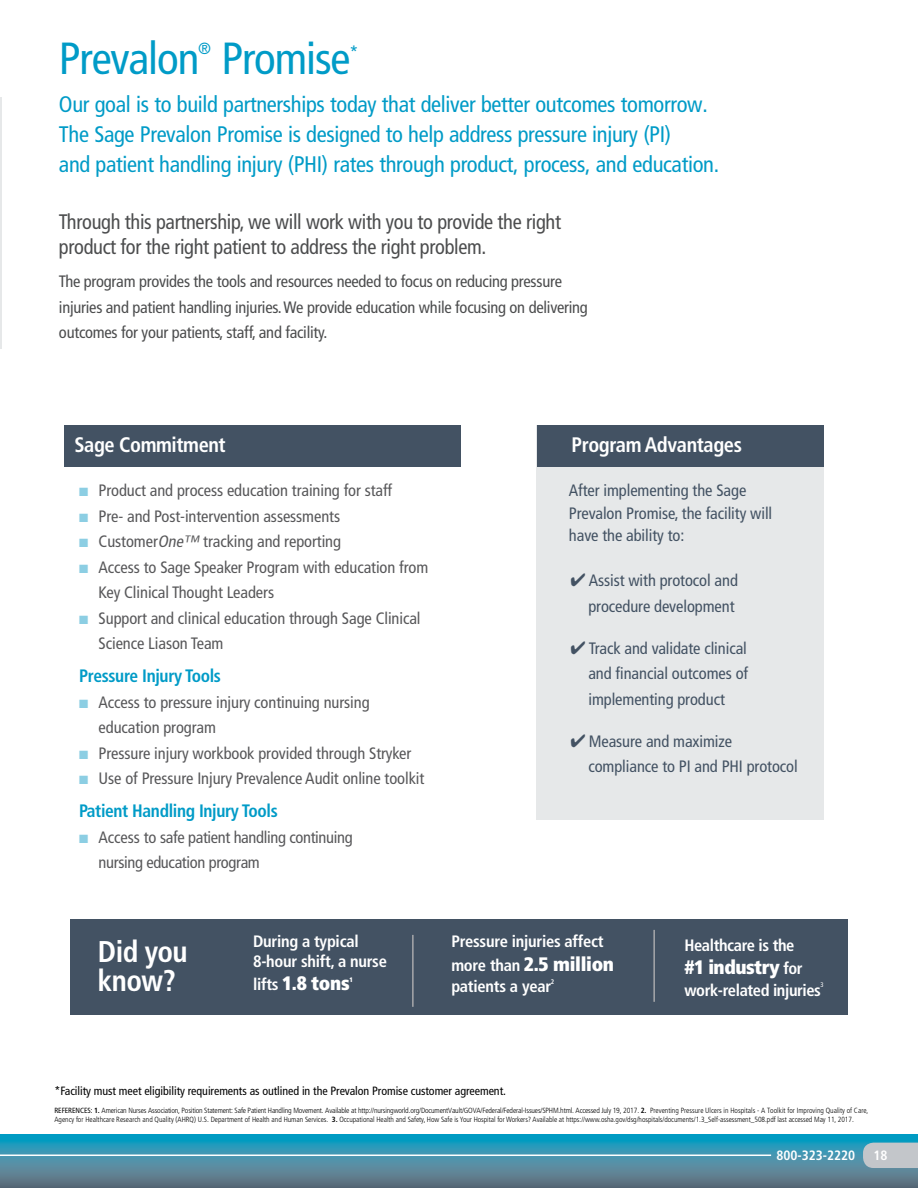
<style>
.page{position:relative;width:918px;height:1188px;background:#fff}
.page>*{position:absolute;margin:0;border:0;box-sizing:border-box;transform-origin:0 0}
.t1{font:condensed 45px "Frutiger";letter-spacing:-.025em;color:#009bc7}
.t2{font:700 condensed 30px "Frutiger";letter-spacing:-.02em;color:#fff}
.t3{font:condensed 22.5px/30px "Frutiger";letter-spacing:-.015em;color:#009bc7}
.t4{font:condensed 21px/25.2px "Frutiger";letter-spacing:-.015em;color:#4c4d4e}
.t5{font:700 condensed 21px "Frutiger";letter-spacing:-.02em;color:#fff}
.t6{font:900 condensed 19.5px "Frutiger";letter-spacing:-.015em;color:#fff}
.t7{font:700 condensed 18px "Frutiger";letter-spacing:-.02em;color:#009bc7}
.t8{font:condensed 18px "Frutiger";color:#009bc7}
.t9{font:condensed 16.5px/25.5px "Frutiger";letter-spacing:-.005em;color:#58585a}
.t10{font:condensed 16.5px/25.5px "Frutiger";letter-spacing:-.005em;color:#435263}
.t11{font:condensed 16.5px/25.5px "Frutiger";letter-spacing:-.015em;color:#4c4d4e}
.t12{font:700 condensed 16.5px/19.8px "Frutiger";letter-spacing:-.015em;color:#fff}
.t13{font:condensed 16.2px "Frutiger";color:#009bc7}
.t14{font:700 condensed 13.5px "Frutiger";color:#fff}
.t15{font:condensed 12px "Frutiger";letter-spacing:-.005em;color:#000}
.t16{font:300 condensed 7.5px/8.2px "Frutiger";letter-spacing:-.005em;color:#000}
.t17{font:900 condensed 6.6px "Frutiger";color:#fff}
.t18{font:700 condensed 6.6px "Frutiger";color:#fff}
.t19{font:condensed 6.6px "Frutiger";color:#fff}
.s1{color:#8ccee3}
.s2{font-style:italic}
.s3{font-weight:700;font-size:16.5px}
.s4{font-weight:400}
.s5{font-weight:700}
</style>
<div class="page">
<svg style="left:0;top:1134px;width:918px;height:54px;background:#428ca4"></svg>
<hr style="left:0;top:1155px;width:771px;height:1px;background:#fff">
<svg style="left:863px;top:1143px;width:55px;height:25px"></svg>
<hr style="left:0;top:97px;width:1px;height:251px;background:#e6e8e9">
<div style="left:536px;top:425px;width:288px;height:395px;background:#e6e8e9"></div>
<div style="left:64px;top:425px;width:397px;height:42px;background:#435263"></div>
<div style="left:538px;top:425px;width:286px;height:42px;background:#435263"></div>
<div style="left:70px;top:919px;width:778px;height:96px;background:#435263"></div>
<hr style="left:412px;top:935px;width:2px;height:72px;background:#a7a8ab">
<hr style="left:653px;top:930px;width:2px;height:72px;background:#a7a8ab">
<p class="t1" style="left:59px;top:32px;width:142px">Prevalon</p>
<p class="t13" style="left:198px;top:39px;width:14px">®</p>
<p class="t1" style="left:222px;top:32px;width:131px">Promise</p>
<p class="t8" style="left:349px;top:43px;width:10px">*</p>
<p class="t3" style="left:59px;top:89px;width:662px">Our goal is to build partnerships today that deliver better outcomes tomorrow.<br>The Sage Prevalon Promise is designed to help address pressure injury (PI)<br>and patient handling injury (PHI) rates through product, process, and education.</p>
<p class="t4" style="left:59px;top:209px;width:504px">Through this partnership, we will work with you to provide the right product for the right patient to address the right problem.</p>
<p class="t11" style="left:59px;top:269px;width:530px">The program provides the tools and resources needed to focus on reducing pressure injuries and patient handling injuries. We provide education while focusing on delivering outcomes for your patients, staff, and facility.</p>
<p class="t5" style="left:74px;top:432px;width:153px">Sage Commitment</p>
<p class="t5" style="left:572px;top:432px;width:172px">Program Advantages</p>
<p class="t9" style="left:79px;top:478px;width:315px"><span class="s1">■</span> Product and process education training for staff</p>
<p class="t9" style="left:79px;top:503px;width:263px"><span class="s1">■</span> Pre- and Post-intervention assessments</p>
<p class="t9" style="left:79px;top:529px;width:263px"><span class="s1">■</span> Customer<span class="s2">One™</span> tracking and reporting</p>
<p class="t9" style="left:99px;top:554px;width:331px;text-indent:-20px"><span class="s1">■</span> Access to Sage Speaker Program with education from<br>Key Clinical Thought Leaders</p>
<p class="t9" style="left:99px;top:605px;width:324px;text-indent:-20px"><span class="s1">■</span> Support and clinical education through Sage Clinical<br>Science Liason Team</p>
<p class="t7" style="left:79px;top:665px;width:143px">Pressure Injury Tools</p>
<p class="t9" style="left:99px;top:689px;width:273px;text-indent:-20px"><span class="s1">■</span> Access to pressure injury continuing nursing education program</p>
<p class="t9" style="left:79px;top:740px;width:334px"><span class="s1">■</span> Pressure injury workbook provided through Stryker</p>
<p class="t9" style="left:79px;top:766px;width:347px"><span class="s1">■</span> Use of Pressure Injury Prevalence Audit online toolkit</p>
<p class="t7" style="left:79px;top:800px;width:200px">Patient Handling Injury Tools</p>
<p class="t9" style="left:99px;top:824px;width:256px;text-indent:-20px"><span class="s1">■</span> Access to safe patient handling continuing nursing education program</p>
<p class="t10" style="left:569px;top:479px;width:205px;line-height:22.5px">After implementing the Sage<br>Prevalon Promise, the facility will have the ability to:</p>
<p class="t10" style="left:570px;top:568px;width:169px;text-align:right">✔ Assist with protocol and procedure development</p>
<p class="t10" style="left:588px;top:635px;width:161px;text-align:justify;text-indent:-18px">✔ Track and validate clinical and financial outcomes of implementing product</p>
<p class="t10" style="left:588px;top:728px;width:211px;text-indent:-18px">✔ Measure and maximize compliance to PI and PHI protocol</p>
<p class="t2" style="left:98px;top:934px;width:91px">Did you</p>
<p class="t2" style="left:98px;top:962px;width:79px">know?</p>
<p class="t12" style="left:253px;top:932px;width:136px">During a typical<br>8-hour shift, a nurse</p>
<p class="t6" style="left:253px;top:972px;width:98px"><span class="s3">lifts</span> 1.8 tons</p>
<p class="t17" style="left:349px;top:976px;width:5px">1</p>
<p class="t12" style="left:451px;top:932px;width:154px">Pressure injuries affect</p>
<p class="t6" style="left:451px;top:952px;width:164px"><span class="s3">more than</span> 2.5 million</p>
<p class="t12" style="left:451px;top:977px;width:101px">patients a year</p>
<p class="t18" style="left:551px;top:978px;width:5px">2</p>
<p class="t12" style="left:684px;top:935px;width:112px">Healthcare is the</p>
<p class="t6" style="left:684px;top:955px;width:120px">#1 industry <span class="s3">for</span></p>
<p class="t12" style="left:684px;top:980px;width:138px">work-related injuries</p>
<p class="t19" style="left:821px;top:981px;width:5px">3</p>
<p class="t15" style="left:54px;top:1084px;width:453px">*Facility must meet eligibility requirements as outlined in the Prevalon Promise customer agreement.</p>
<p class="t16" style="left:54px;top:1107px;width:816px"><span class="s4">REFERENCES:</span> <span class="s5">1.</span> American Nurses Association, Position Statement: Safe Patient Handling Movement. Available at http://nursingworld.org/DocumentVault/GOVA/Federal/Federal-Issues/SPHM.html. Accessed July 19, 2017. <span class="s5">2.</span> Preventing Pressure Ulcers in Hospitals - A Toolkit for Improving Quality of Care,<br>Agency for Healthcare Research and Quality (AHRQ) U.S. Department of Health and Human Services. <span class="s5">3.</span> Occupational Health and Safety, How Safe is Your Hospital for Workers? Available at https://www.osha.gov/dsg/hospitals/documents/1.3_Self-assessment_508.pdf last accessed May 11, 2017.</p>
<h3 class="t14" style="left:776px;top:1148px;width:80px">800-323-2220</h3>
<p class="t14" style="left:874px;top:1148px;width:16px">18</p>
</div>
